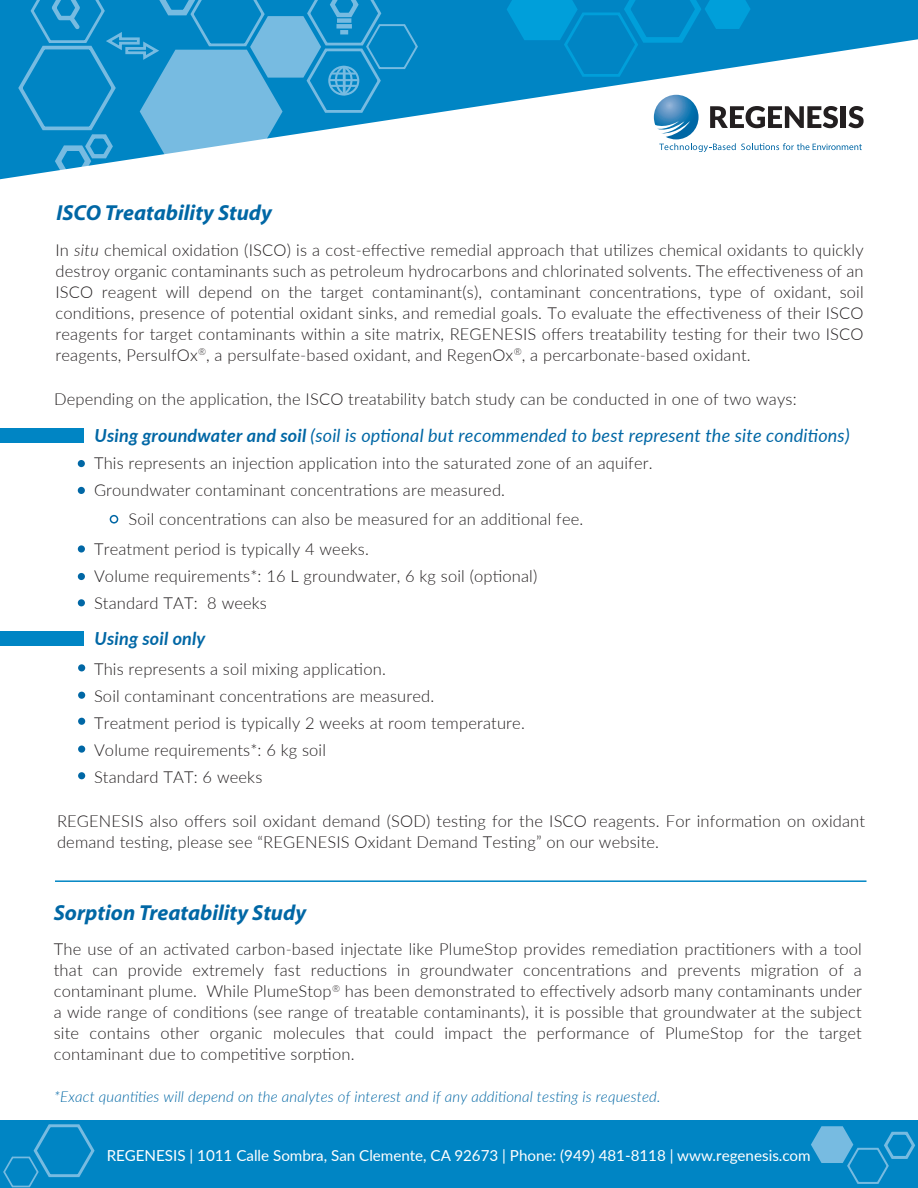
<style>
.page{position:relative;width:918px;height:1188px;background:#fff}
.page>*{position:absolute;margin:0;border:0;box-sizing:border-box;transform-origin:0 0}
.t1{font:italic 700 21.75px "Myriad";color:#0067a5}
.t2{font:italic 18px "Lato";letter-spacing:.01em;color:#0067a5}
.t3{font:italic 700 18px "Lato";letter-spacing:.01em;color:#0067a5}
.t4{font:300 16.5px/21px "Lato";letter-spacing:.01em;color:#231f20}
.t5{font:15.15px "Lato";color:#fff}
.t6{font:italic 300 15px "Lato";letter-spacing:.01em;color:#0067a5}
.s1{font-style:italic}
.s2{font-weight:700}
</style>
<div class="page">
<div style="left:0;top:0;width:918px;height:181px;background:#0085c4"></div>
<svg style="left:507px;top:0;width:243px;height:36px"></svg>
<svg style="left:30px;top:0;width:382px;height:36px"></svg>
<div style="left:0;top:1120px;width:918px;height:68px;background:#0085c4"></div>
<svg style="left:3px;top:1124px;width:92px;height:64px"></svg>
<svg style="left:811px;top:1126px;width:104px;height:58px"></svg>
<svg style="left:0;top:36px;width:918px;height:145px"></svg>
<svg style="left:654px;top:95px;width:210px;height:57px;background:#bcc8d0"></svg>
<hr style="left:55px;top:880px;width:812px;height:2px;background:#0085c4">
<div style="left:78px;top:460px;width:7px;height:7px;background:#0067a5;border-radius:50%"></div>
<div style="left:0;top:428px;width:84px;height:15px;background:#0085c4"></div>
<div style="left:78px;top:487px;width:7px;height:7px;background:#0067a5;border-radius:50%"></div>
<div style="left:78px;top:545px;width:7px;height:8px;background:#0067a5;border-radius:50%"></div>
<div style="left:78px;top:573px;width:7px;height:7px;background:#0067a5;border-radius:50%"></div>
<div style="left:78px;top:664px;width:7px;height:7px;background:#0067a5;border-radius:50%"></div>
<div style="left:0;top:631px;width:84px;height:15px;background:#0085c4"></div>
<div style="left:110px;top:515px;width:8px;height:9px;border:2px solid #0067a5;border-radius:50%"></div>
<div style="left:78px;top:599px;width:7px;height:7px;background:#0067a5;border-radius:50%"></div>
<div style="left:78px;top:692px;width:7px;height:7px;background:#0067a5;border-radius:50%"></div>
<div style="left:78px;top:718px;width:7px;height:7px;background:#0067a5;border-radius:50%"></div>
<div style="left:78px;top:746px;width:7px;height:7px;background:#0067a5;border-radius:50%"></div>
<div style="left:78px;top:772px;width:7px;height:7px;background:#0067a5;border-radius:50%"></div>
<h1 class="t1" style="left:56px;top:201px;width:217px">ISCO Treatability Study</h1>
<p class="t4" style="left:56px;top:239px;width:810px;text-align:justify">In <span class="s1">situ</span> chemical oxidation (ISCO) is a cost-effective remedial approach that utilizes chemical oxidants to quickly destroy organic contaminants such as petroleum hydrocarbons and chlorinated solvents. The effectiveness of an ISCO reagent will depend on the target contaminant(s), contaminant concentrations, type of oxidant, soil conditions, presence of potential oxidant sinks, and remedial goals. To evaluate the effectiveness of their ISCO reagents for target contaminants within a site matrix, REGENESIS offers treatability testing for their two ISCO reagents, PersulfOx<sup>®</sup>, a persulfate-based oxidant, and RegenOx<sup>®</sup>, a percarbonate-based oxidant.</p>
<p class="t4" style="left:54px;top:388px;width:744px">Depending on the application, the ISCO treatability batch study can be conducted in one of two ways:</p>
<p class="t2" style="left:94px;top:423px;width:757px"><span class="s2">Using groundwater and soil</span> (soil is optional but recommended to best represent the site conditions)</p>
<p class="t4" style="left:94px;top:449px;width:560px;line-height:27px">This represents an injection application into the saturated zone of an aquifer.<br>Groundwater contaminant concentrations are measured.</p>
<p class="t4" style="left:129px;top:508px;width:456px">Soil concentrations can also be measured for an additional fee.</p>
<p class="t4" style="left:94px;top:535px;width:445px;line-height:27px">Treatment period is typically 4 weeks.<br>Volume requirements*: 16 L groundwater, 6 kg soil (optional)<br>Standard TAT: 8 weeks</p>
<p class="t3" style="left:94px;top:625px;width:112px">Using soil only</p>
<p class="t4" style="left:94px;top:655px;width:432px;line-height:27px">This represents a soil mixing application.<br>Soil contaminant concentrations are measured.<br>Treatment period is typically 2 weeks at room temperature.<br>Volume requirements*: 6 kg soil<br>Standard TAT: 6 weeks</p>
<p class="t4" style="left:57px;top:810px;width:810px">REGENESIS also offers soil oxidant demand (SOD) testing for the ISCO reagents. For information on oxidant demand testing, please see “REGENESIS Oxidant Demand Testing” on our website.</p>
<h1 class="t1" style="left:54px;top:902px;width:254px">Sorption Treatability Study</h1>
<p class="t4" style="left:54px;top:938px;width:810px;text-align:justify">The use of an activated carbon-based injectate like PlumeStop provides remediation practitioners with a tool that can provide extremely fast reductions in groundwater concentrations and prevents migration of a contaminant plume. While PlumeStop<sup>®</sup> has been demonstrated to effectively adsorb many contaminants under a wide range of conditions (see range of treatable contaminants), it is possible that groundwater at the subject site contains other organic molecules that could impact the performance of PlumeStop for the target contaminant due to competitive sorption.</p>
<p class="t6" style="left:54px;top:1086px;width:608px">*Exact quantities will depend on the analytes of interest and if any additional testing is requested.</p>
<p class="t5" style="left:107px;top:1144px;width:705px">REGENESIS | 1011 Calle Sombra, San Clemente, CA 92673 | Phone: (949) 481-8118 | www.regenesis.com</p>
</div>
